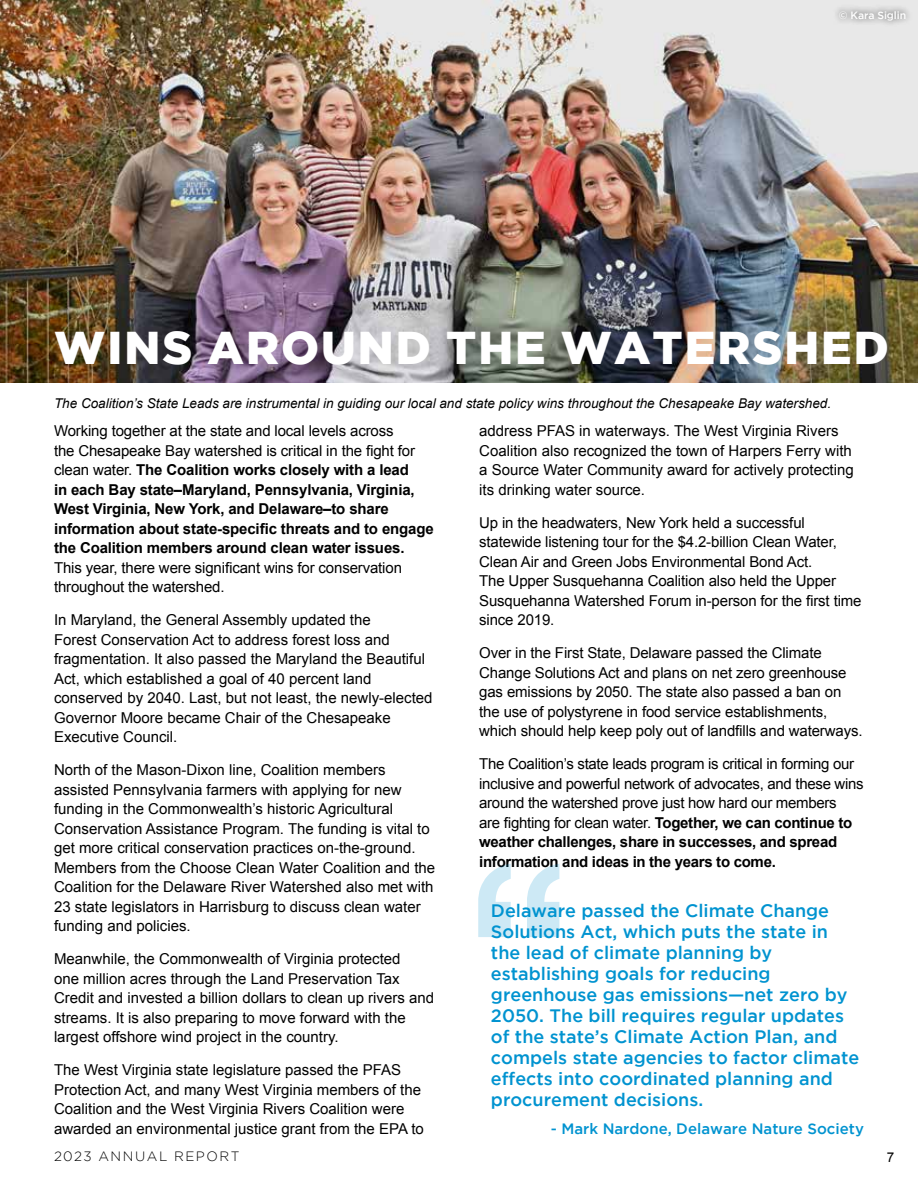
<style>
.page{position:relative;width:918px;height:1188px;background:#fff}
.page>*{position:absolute;margin:0;border:0;box-sizing:border-box;transform-origin:0 0}
.t1{font:700 228.75px "Helvetica Neue";color:#0093d0}
.t2{font:900 45.9px "Gotham";letter-spacing:.045em;color:#fff}
.t3{font:500 18px/21px "Gotham";color:#0093d0}
.t4{font:15px/19.5px "Arial";color:#000}
.t5{font:700 15px/19.5px "Arial";letter-spacing:-.01em;color:#000}
.t6{font:15px/19.5px "Arial";letter-spacing:-.02em;color:#000}
.t7{font:500 15px "Gotham";color:#0093d0}
.t8{font:italic 13.5px "Arial";color:#000}
.t9{font:300 13.5px "Gotham";letter-spacing:.115em;color:#000}
.t10{font:13.5px "Arial";color:#000}
.t11{font:500 10.5px "Gotham";letter-spacing:-.01em;color:#fff}
.s1{font-weight:400}
.s2{font-weight:700}
</style>
<div class="page">
<img style="left:0;top:0;width:918px;height:382px">
<div style="left:832px;top:4px;width:81px;height:23px;background:#000;opacity:.75"></div>
<p class="t11" style="left:839px;top:9px;width:69px">© Kara Siglin</p>
<h2 class="t2" style="left:54px;top:322px;width:836px">WINS AROUND THE WATERSHED</h2>
<p class="t8" style="left:54px;top:395px;width:779px">The Coalition’s State Leads are instrumental in guiding our local and state policy wins throughout the Chesapeake Bay watershed.</p>
<p class="t5" style="left:54px;top:422px;width:381px"><span class="s1">Working together at the state and local levels across<br>the Chesapeake Bay watershed is critical in the fight for clean water.</span> The Coalition works closely with a lead<br>in each Bay state–Maryland, Pennsylvania, Virginia, West Virginia, New York, and Delaware–to share information about state-specific threats and to engage the Coalition members around clean water issues.</p>
<p class="t4" style="left:54px;top:558px;width:350px">This year, there were significant wins for conservation throughout the watershed.</p>
<p class="t4" style="left:54px;top:611px;width:380px">In Maryland, the General Assembly updated the<br>Forest Conservation Act to address forest loss and fragmentation. It also passed the Maryland the Beautiful Act, which established a goal of 40 percent land conserved by 2040. Last, but not least, the newly-elected Governor Moore became Chair of the Chesapeake Executive Council.</p>
<p class="t4" style="left:54px;top:761px;width:383px">North of the Mason-Dixon line, Coalition members assisted Pennsylvania farmers with applying for new funding in the Commonwealth’s historic Agricultural Conservation Assistance Program. The funding is vital to get more critical conservation practices on-the-ground.<br>Members from the Choose Clean Water Coalition and the Coalition for the Delaware River Watershed also met with 23 state legislators in Harrisburg to discuss clean water funding and policies.</p>
<p class="t4" style="left:54px;top:950px;width:382px">Meanwhile, the Commonwealth of Virginia protected<br>one million acres through the Land Preservation Tax Credit and invested a billion dollars to clean up rivers and streams. It is also preparing to move forward with the largest offshore wind project in the country.</p>
<p class="t4" style="left:54px;top:1061px;width:371px">The West Virginia state legislature passed the PFAS Protection Act, and many West Virginia members of the Coalition and the West Virginia Rivers Coalition were awarded an environmental justice grant from the EPA to</p>
<p class="t4" style="left:479px;top:422px;width:376px">address PFAS in waterways. The West Virginia Rivers Coalition also recognized the town of Harpers Ferry with a Source Water Community award for actively protecting its drinking water source.</p>
<p class="t4" style="left:479px;top:513px;width:384px">Up in the headwaters, New York held a successful statewide listening tour for the $4.2-billion Clean Water, Clean Air and Green Jobs Environmental Bond Act.<br>The Upper Susquehanna Coalition also held the Upper Susquehanna Watershed Forum in-person for the first time since 2019.</p>
<p class="t4" style="left:479px;top:644px;width:385px">Over in the First State, Delaware passed the Climate Change Solutions Act and plans on net zero greenhouse gas emissions by 2050. The state also passed a ban on the use of polystyrene in food service establishments, which should help keep poly out of landfills and waterways.</p>
<p class="t6" style="left:479px;top:755px;width:386px">The Coalition’s state leads program is critical in forming our inclusive and powerful network of advocates, and these wins around the watershed prove just how hard our members<br>are fighting for clean water. <span class="s2">Together, we can continue to weather challenges, share in successes, and spread information and ideas in the years to come.</span></p>
<h1 class="t1" style="left:466px;top:766px;width:107px">“</h1>
<p class="t3" style="left:491px;top:899px;width:370px">Delaware passed the Climate Change Solutions Act, which puts the state in the lead of climate planning by establishing goals for reducing greenhouse gas emissions—net zero by 2050. The bill requires regular updates of the state’s Climate Action Plan, and compels state agencies to factor climate effects into coordinated planning and procurement decisions.</p>
<p class="t7" style="left:551px;top:1120px;width:315px">- Mark Nardone, Delaware Nature Society</p>
<p class="t9" style="left:54px;top:1149px;width:187px">2023 ANNUAL REPORT</p>
<p class="t10" style="left:887px;top:1148px;width:9px">7</p>
</div>
